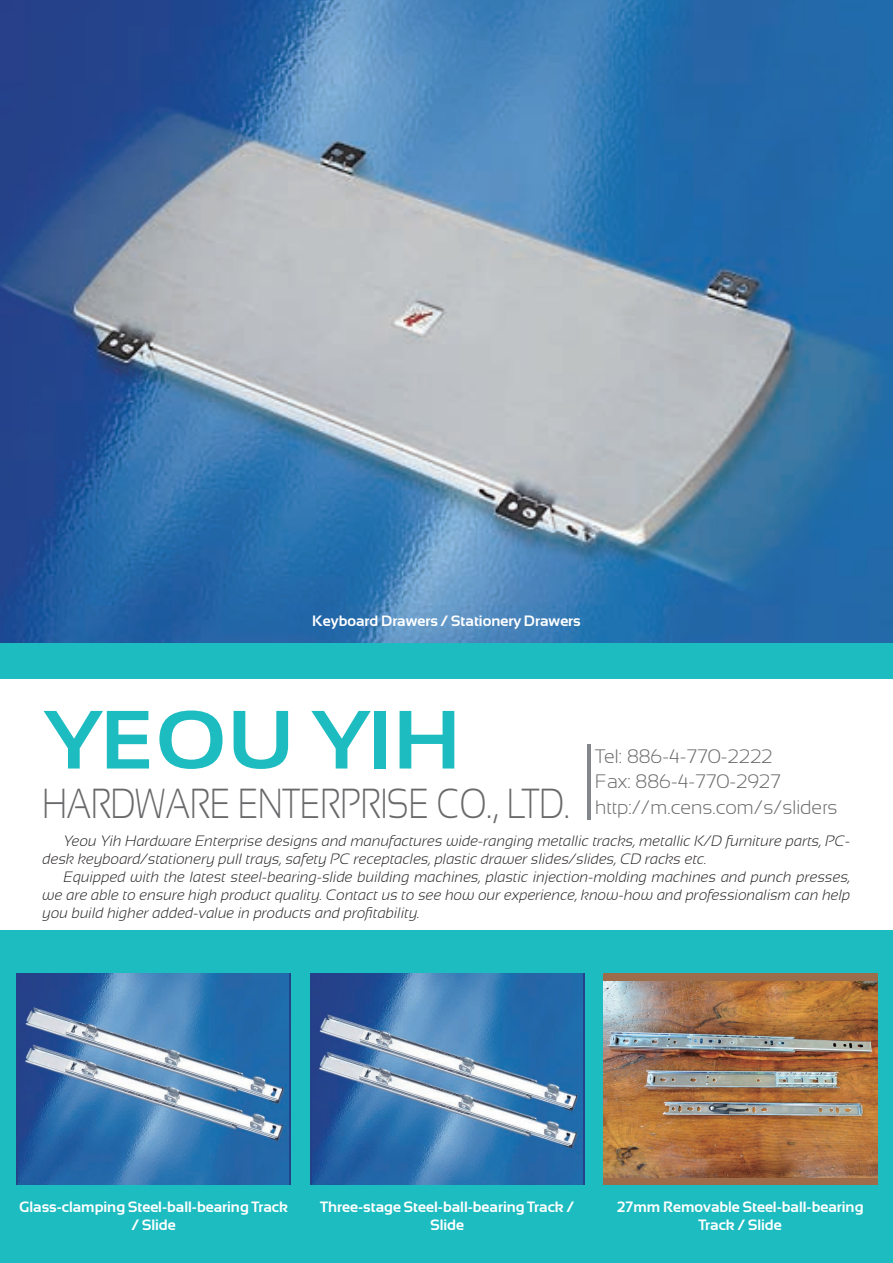
<style>
.page{position:relative;width:893px;height:1263px;background:#fff}
.page>*{position:absolute;margin:0;border:0;box-sizing:border-box;transform-origin:0 0}
.t1{font:700 82.5px "Sansation";color:#1cbcc1;scale:1.1 1}
.t2{font:300 42px "Sansation";color:#69696c;scale:.8 1}
.t3{font:300 19.5px/25.5px "Sansation";color:#69696c}
.t4{font:italic 300 15px/18px "Sansation";color:#231f20}
.t5{font:700 15px/17.2px "Sansation";color:#fff;text-align:center}
</style>
<div class="page">
<img style="left:0;top:0;width:893px;height:643px">
<div style="left:0;top:643px;width:893px;height:620px;background:#1cbcc1"></div>
<div style="left:0;top:679px;width:893px;height:251px;background:#fff"></div>
<img style="left:19px;top:973px;width:270px;height:212px">
<img style="left:312px;top:973px;width:270px;height:212px">
<div style="left:604px;top:973px;width:274px;height:212px;background:#9d6d4b"></div>
<img style="left:604px;top:981px;width:274px;height:196px">
<hr style="left:587px;top:744px;width:3px;height:76px;background:#83878b">
<p class="t5" style="left:312px;top:612px;width:270px">Keyboard Drawers / Stationery Drawers</p>
<h1 class="t1" style="left:43px;top:694px;width:382px">YEOU YIH</h1>
<h2 class="t2" style="left:43px;top:780px;width:660px">HARDWARE ENTERPRISE CO., LTD.</h2>
<h3 class="t3" style="left:595px;top:743px;width:244px">Tel: 886-4-770-2222<br>Fax: 886-4-770-2927 http://m.cens.com/s/sliders</h3>
<p class="t4" style="left:43px;top:832px;width:809px;text-indent:21px">Yeou Yih Hardware Enterprise designs and manufactures wide-ranging metallic tracks, metallic K/D furniture parts, PC&shy;desk keyboard/stationery pull trays, safety PC receptacles, plastic drawer slides/slides, CD racks etc.</p>
<p class="t4" style="left:43px;top:868px;width:809px;text-align:justify;text-indent:21px">Equipped with the latest steel-bearing-slide building machines, plastic injection-molding machines and punch presses, we are able to ensure high product quality. Contact us to see how our experience, know-how and professionalism can help you build higher added-value in products and profitability.</p>
<p class="t5" style="left:19px;top:1198px;width:270px">Glass-clamping Steel-ball-bearing Track / Slide</p>
<p class="t5" style="left:320px;top:1198px;width:255px">Three-stage Steel-ball-bearing Track /<br>Slide</p>
<p class="t5" style="left:617px;top:1198px;width:248px">27mm Removable Steel-ball-bearing<br>Track / Slide</p>
</div>
